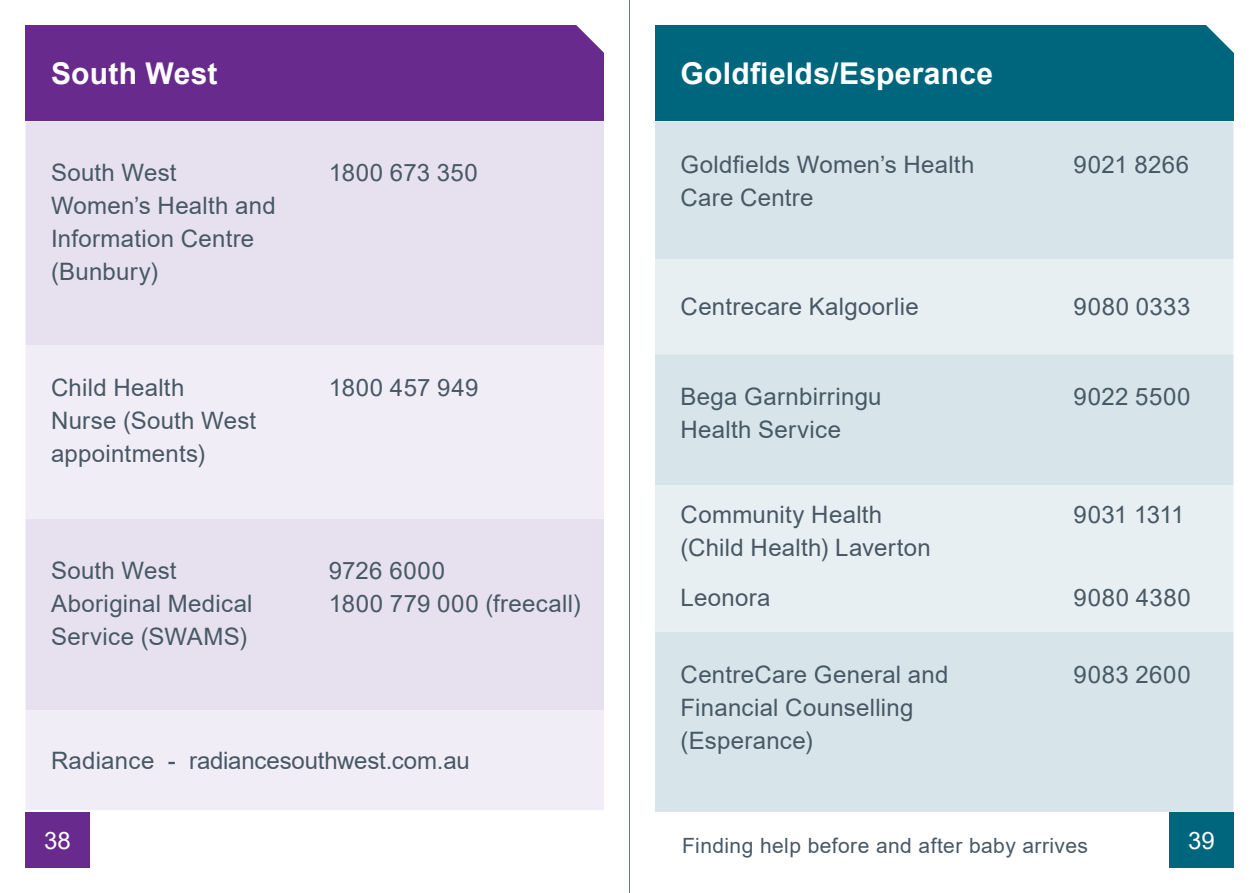
<style>
.page{position:relative;width:1259px;height:893px;background:#fff}
.page>*{position:absolute;margin:0;border:0;box-sizing:border-box;transform-origin:0 0}
.t1{font:700 30px "Arial";letter-spacing:.01em;color:#fff}
.t2{font:24px/33px "Arial";letter-spacing:.01em;color:#485865}
.t3{font:24px "Arial";letter-spacing:-.025em;color:#485865}
.t4{font:24px "Arial";color:#fff}
.t5{font:21px "Arial";letter-spacing:.02em;color:#485865}
</style>
<div class="page">
<div style="left:26px;top:812px;width:64px;height:55px;background:#682b8d"></div>
<div style="left:1169px;top:812px;width:64px;height:55px;background:#00667d"></div>
<div style="left:26px;top:26px;width:578px;height:95px;background:#682b8d"></div>
<div style="left:26px;top:121px;width:578px;height:224px;background:#e6e0ef"></div>
<svg style="left:26px;top:345px;width:578px;height:465px;background:#ece7f3"></svg>
<div style="left:655px;top:26px;width:578px;height:95px;background:#00667d"></div>
<div style="left:655px;top:121px;width:578px;height:691px;background:#d7e4e9"></div>
<svg style="left:655px;top:259px;width:578px;height:373px;background:#e2ebee"></svg>
<svg style="left:551px;top:25px;width:53px;height:28px"></svg>
<svg style="left:1181px;top:25px;width:53px;height:53px"></svg>
<hr style="left:629px;top:0;width:1px;height:893px;background:#6b7884">
<p class="t1" style="left:51px;top:53px;width:168px">South West</p>
<p class="t2" style="left:51px;top:156px;width:226px">South West<br>Women’s Health and<br>Information Centre (Bunbury)</p>
<p class="t2" style="left:329px;top:156px;width:150px">1800 673 350</p>
<p class="t2" style="left:51px;top:371px;width:207px">Child Health<br>Nurse (South West appointments)</p>
<p class="t2" style="left:329px;top:371px;width:151px">1800 457 949</p>
<p class="t2" style="left:51px;top:553px;width:203px">South West<br>Aboriginal Medical<br>Service (SWAMS)</p>
<p class="t2" style="left:329px;top:553px;width:253px">9726 6000<br>1800 779 000 (freecall)</p>
<p class="t2" style="left:51px;top:744px;width:420px">Radiance - radiancesouthwest.com.au</p>
<p class="t1" style="left:680px;top:53px;width:314px">Goldfields/Esperance</p>
<p class="t2" style="left:680px;top:147px;width:295px">Goldfields Women’s Health<br>Care Centre</p>
<p class="t2" style="left:1073px;top:147px;width:117px">9021 8266</p>
<p class="t2" style="left:680px;top:290px;width:240px">Centrecare Kalgoorlie</p>
<p class="t2" style="left:1073px;top:290px;width:118px">9080 0333</p>
<p class="t2" style="left:680px;top:380px;width:203px">Bega Garnbirringu<br>Health Service</p>
<p class="t2" style="left:1073px;top:380px;width:119px">9022 5500</p>
<p class="t2" style="left:680px;top:498px;width:252px">Community Health (Child Health) Laverton</p>
<p class="t2" style="left:680px;top:581px;width:91px">Leonora</p>
<p class="t3" style="left:1073px;top:498px;width:112px">9031 1311</p>
<p class="t2" style="left:1073px;top:581px;width:119px">9080 4380</p>
<p class="t2" style="left:680px;top:658px;width:269px">CentreCare General and<br>Financial Counselling (Esperance)</p>
<p class="t2" style="left:1073px;top:658px;width:119px">9083 2600</p>
<p class="t4" style="left:44px;top:824px;width:28px">38</p>
<p class="t4" style="left:1188px;top:824px;width:28px">39</p>
<p class="t5" style="left:682px;top:832px;width:407px">Finding help before and after baby arrives</p>
</div>
